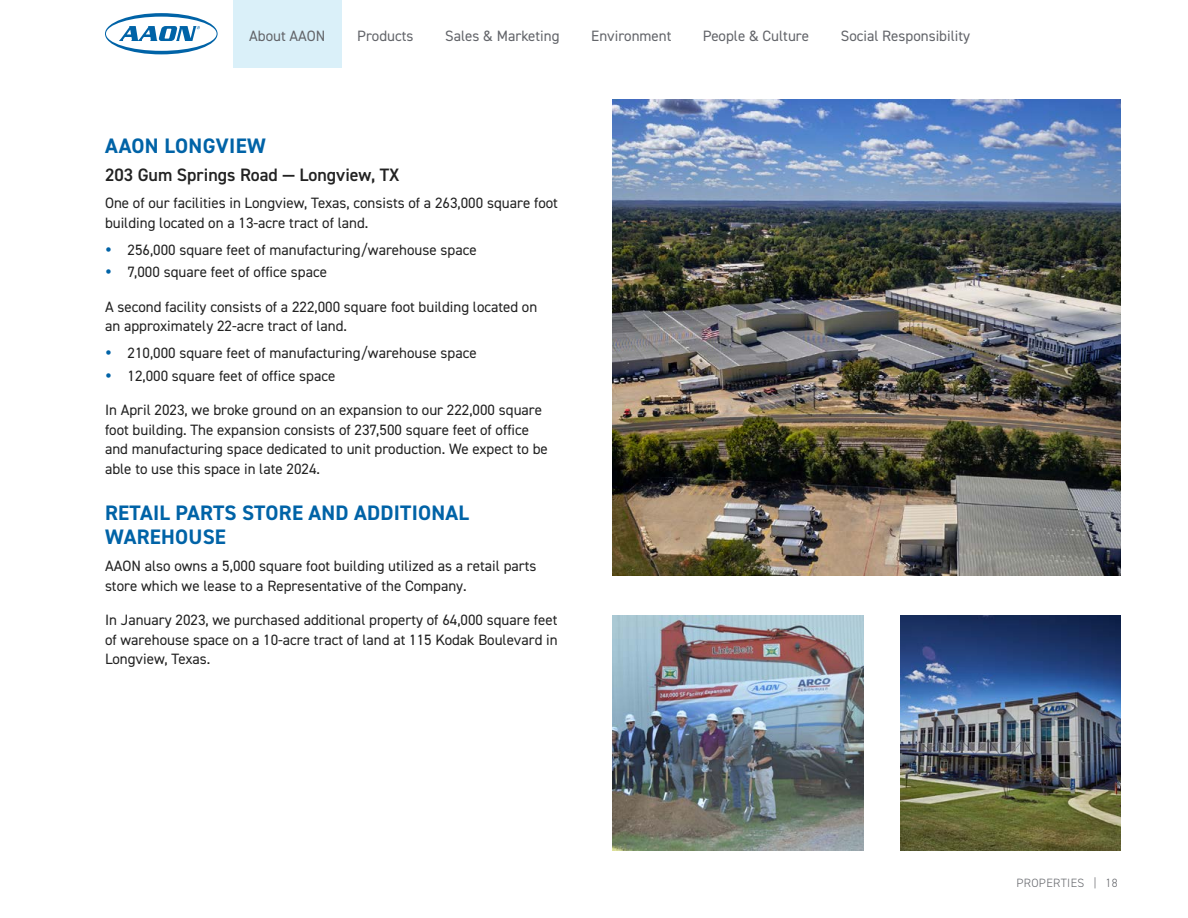
<style>
.page{position:relative;width:1188px;height:918px;background:#fff}
.page>*{position:absolute;margin:0;border:0;box-sizing:border-box;transform-origin:0 0}
.Subhead_-_14{font:700 21px/24px "DIN2014";letter-spacing:.01em;color:#0063a7}
.Subhead_-_12{font:600 18px "DIN2014";color:#222}
.Body_Copy_-_10{font:15px/19.5px "DIN2014";color:#222}
.t1{font:15px "DIN2014";color:#63656a}
.t2{font:300 12px "DIN2014";letter-spacing:.03em;color:#63656a}
</style>
<div class="page">
<div style="left:233px;top:0;width:109px;height:68px;background:#daf0f9"></div>
<svg style="left:105px;top:13px;width:113px;height:41px"></svg>
<img style="left:613px;top:99px;width:507px;height:477px">
<img style="left:613px;top:615px;width:250px;height:235px">
<img style="left:901px;top:615px;width:219px;height:235px">
<p class="t1" style="left:249px;top:26px;width:78px">About AAON</p>
<p class="t1" style="left:357px;top:26px;width:58px">Products</p>
<p class="t1" style="left:445px;top:26px;width:116px">Sales &amp; Marketing</p>
<p class="t1" style="left:591px;top:26px;width:82px">Environment</p>
<p class="t1" style="left:703px;top:26px;width:108px">People &amp; Culture</p>
<p class="t1" style="left:841px;top:26px;width:131px">Social Responsibility</p>
<p class="Subhead_-_14" style="left:105px;top:133px;width:162px">AAON LONGVIEW</p>
<p class="Subhead_-_12" style="left:105px;top:163px;width:296px">203 Gum Springs Road — Longview, TX</p>
<p class="Body_Copy_-_10" style="left:105px;top:193px;width:454px">One of our facilities in Longview, Texas, consists of a 263,000 square foot building located on a 13-acre tract of land.</p>
<p class="Body_Copy_-_10" style="left:128px;top:240px;width:351px">256,000 square feet of manufacturing/warehouse space</p>
<p class="Body_Copy_-_10" style="left:128px;top:262px;width:201px">7,000 square feet of office space</p>
<p class="Body_Copy_-_10" style="left:105px;top:297px;width:434px">A second facility consists of a 222,000 square foot building located on an approximately 22-acre tract of land.</p>
<p class="Body_Copy_-_10" style="left:128px;top:343px;width:351px">210,000 square feet of manufacturing/warehouse space</p>
<p class="Body_Copy_-_10" style="left:128px;top:366px;width:209px">12,000 square feet of office space</p>
<p class="Body_Copy_-_10" style="left:105px;top:400px;width:444px">In April 2023, we broke ground on an expansion to our 222,000 square foot building. The expansion consists of 237,500 square feet of office and manufacturing space dedicated to unit production. We expect to be able to use this space in late 2024.</p>
<p class="Subhead_-_14" style="left:105px;top:501px;width:365px">RETAIL PARTS STORE AND ADDITIONAL<br>WAREHOUSE</p>
<p class="Body_Copy_-_10" style="left:105px;top:556px;width:433px">AAON also owns a 5,000 square foot building utilized as a retail parts store which we lease to a Representative of the Company.</p>
<p class="Body_Copy_-_10" style="left:105px;top:610px;width:454px;text-align:justify">In January 2023, we purchased additional property of 64,000 square feet of warehouse space on a 10-acre tract of land at 115 Kodak Boulevard in Longview, Texas.</p>
<p class="t2" style="left:1016px;top:875px;width:103px">PROPERTIES | 18</p>
</div>
